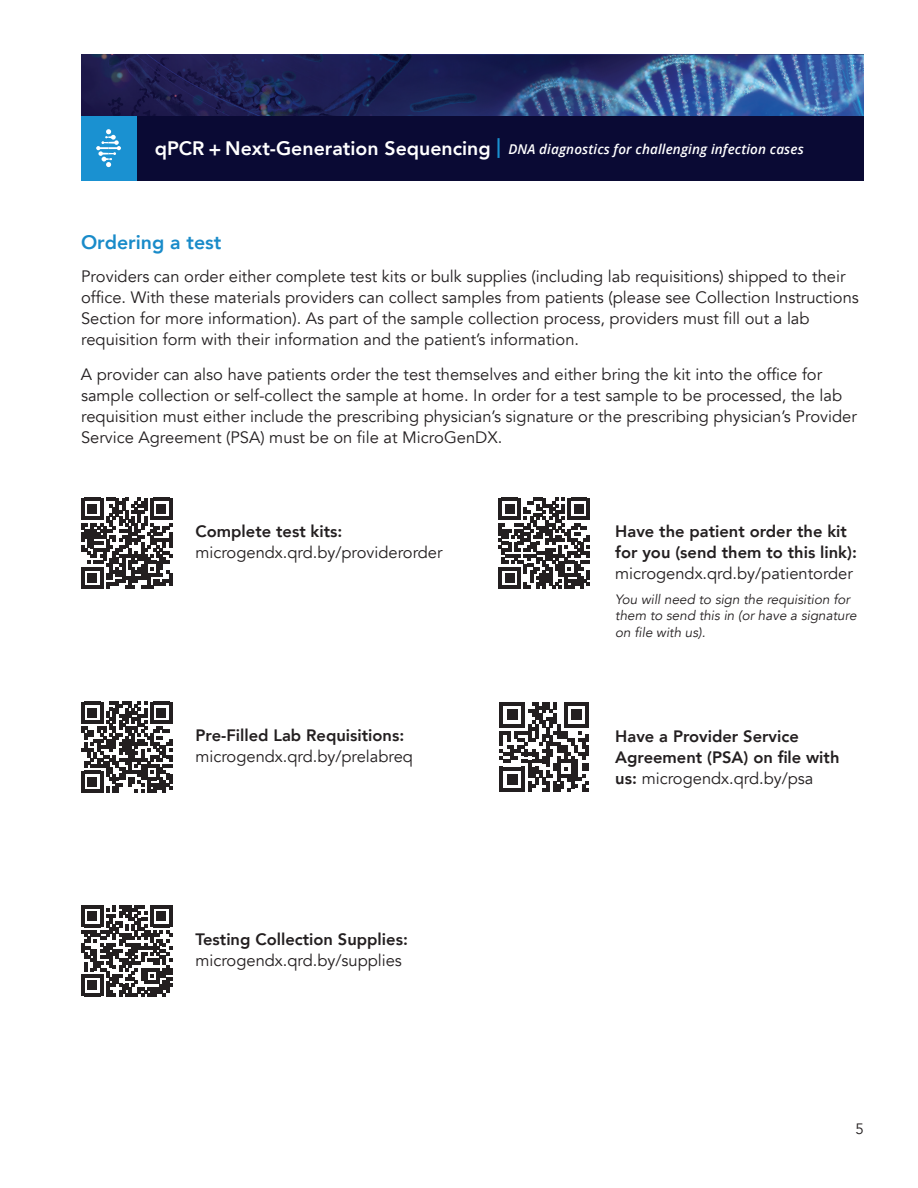
<style>
.page{position:relative;width:918px;height:1188px;background:#fff}
.page>*{position:absolute;margin:0;border:0;box-sizing:border-box;transform-origin:0 0}
.t1{font:800 19.5px "Avenir";color:#198bc9}
.t2{font:16.5px/21px "Avenir";color:#231f20}
.t3{font:800 16.5px/21px "Avenir";color:#231f20}
.t4{font:15px "Avenir";color:#231f20}
.t5{font:italic 13.5px/16.5px "Avenir";color:#231f20}
.t6{font:italic 600 13.5px "Open Sans";letter-spacing:.01em;color:#fff}
.s1{font-family:"Avenir";font-weight:800;font-style:normal;font-size:19.5px}
.s2{font-family:"Avenir";font-weight:800;font-style:normal;font-size:19.8px;color:#1a91d1}
.s3{font-weight:400}
</style>
<div class="page">
<img style="left:81px;top:54px;width:28px;height:62px">
<img style="left:109px;top:54px;width:755px;height:62px">
<div style="left:117px;top:116px;width:747px;height:64px;background:#0a0a34"></div>
<div style="left:81px;top:116px;width:55px;height:64px;background:#1a91d1"></div>
<svg style="left:96px;top:129px;width:25px;height:38px"></svg>
<svg style="left:81px;top:498px;width:91px;height:91px"></svg>
<svg style="left:499px;top:498px;width:91px;height:91px"></svg>
<svg style="left:81px;top:702px;width:91px;height:91px"></svg>
<svg style="left:500px;top:702px;width:89px;height:90px"></svg>
<svg style="left:81px;top:905px;width:91px;height:91px"></svg>
<p class="t6" style="left:155px;top:140px;width:651px"><span class="s1">qPCR + Next-Generation Sequencing</span> <span class="s2">|</span> DNA diagnostics for challenging infection cases</p>
<p class="t1" style="left:81px;top:227px;width:142px">Ordering a test</p>
<p class="t2" style="left:81px;top:266px;width:779px">Providers can order either complete test kits or bulk supplies (including lab requisitions) shipped to their office. With these materials providers can collect samples from patients (please see Collection Instructions Section for more information). As part of the sample collection process, providers must fill out a lab requisition form with their information and the patient’s information.</p>
<p class="t2" style="left:81px;top:364px;width:777px">A provider can also have patients order the test themselves and either bring the kit into the office for sample collection or self-collect the sample at home. In order for a test sample to be processed, the lab requisition must either include the prescribing physician’s signature or the prescribing physician’s Provider Service Agreement (PSA) must be on file at MicroGenDX.</p>
<p class="t3" style="left:195px;top:521px;width:148px">Complete test kits:</p>
<p class="t2" style="left:195px;top:542px;width:249px">microgendx.qrd.by/providerorder</p>
<p class="t3" style="left:195px;top:725px;width:210px">Pre-Filled Lab Requisitions:</p>
<p class="t2" style="left:195px;top:746px;width:219px">microgendx.qrd.by/prelabreq</p>
<p class="t3" style="left:195px;top:929px;width:214px">Testing Collection Supplies:</p>
<p class="t2" style="left:195px;top:950px;width:208px">microgendx.qrd.by/supplies</p>
<p class="t3" style="left:615px;top:521px;width:243px">Have the patient order the kit for you (send them to this link):</p>
<p class="t2" style="left:615px;top:563px;width:239px">microgendx.qrd.by/patientorder</p>
<p class="t5" style="left:615px;top:591px;width:243px">You will need to sign the requisition for them to send this in (or have a signature on file with us).</p>
<p class="t3" style="left:615px;top:726px;width:226px">Have a Provider Service<br>Agreement (PSA) on file with us: <span class="s3">microgendx.qrd.by/psa</span></p>
<p class="t4" style="left:856px;top:1120px;width:10px">5</p>
</div>
